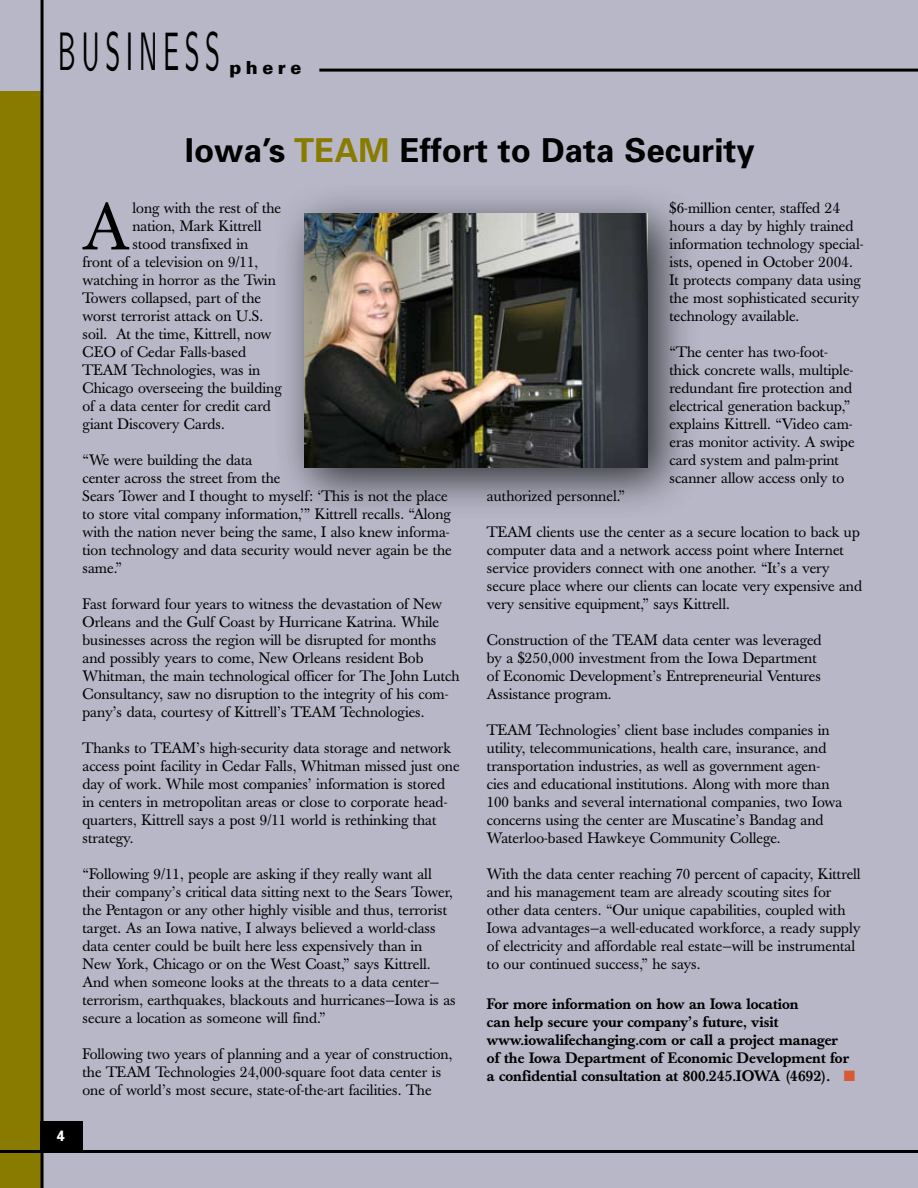
<style>
.page{position:relative;width:918px;height:1188px;background:#b7b7c8}
.page>*{position:absolute;margin:0;border:0;box-sizing:border-box;transform-origin:0 0}
.t1{font:66px "Baskerville";color:#000}
.t2{font:54px "Nova";letter-spacing:.2em;color:#000;scale:.5 1}
.t3{font:700 33px "Univers";color:#000}
.t4{font:900 18px "Univers";letter-spacing:.25em;color:#000}
.t5{font:15px/18px "Baskerville";color:#000}
.t6{font:500 15px/18px "Baskerville";color:#000}
.t7{font:700 15px "Univers";color:#fff}
.s1{color:#897b00}
.s2{color:#d95935}
</style>
<div class="page">
<hr style="left:319px;top:69px;width:599px;height:3px;background:#000">
<div style="left:0;top:91px;width:43px;height:1097px;background:#897b00"></div>
<hr style="left:41px;top:0;width:3px;height:1188px;background:#000">
<div style="left:40px;top:1121px;width:43px;height:31px;background:#000"></div>
<hr style="left:917px;top:1152px;width:1px;height:36px;background:#d95935">
<hr style="left:0;top:1150px;width:918px;height:3px;background:#000">
<div style="left:276px;top:185px;width:423px;height:333px;background:#000;opacity:.75"></div>
<img style="left:305px;top:214px;width:343px;height:254px">
<h2 class="t2" style="left:58px;top:19px;width:326px">BUSINESS</h2>
<p class="t4" style="left:229px;top:56px;width:73px">phere</p>
<h3 class="t3" style="left:185px;top:129px;width:571px">Iowa’s <span class="s1">TEAM</span> Effort to Data Security</h3>
<p class="t7" style="left:56px;top:1126px;width:10px">4</p>
<h1 class="t1" style="left:82px;top:188px;width:48px">A</h1>
<p class="t5" style="left:133px;top:200px;width:150px">long with the rest of the</p>
<p class="t5" style="left:133px;top:218px;width:130px">nation, Mark Kittrell</p>
<p class="t5" style="left:133px;top:236px;width:117px">stood transfixed in</p>
<p class="t5" style="left:82px;top:254px;width:177px">front of a television on 9/11,</p>
<p class="t5" style="left:82px;top:272px;width:195px">watching in horror as the Twin</p>
<p class="t5" style="left:82px;top:290px;width:180px">Towers collapsed, part of the</p>
<p class="t5" style="left:82px;top:308px;width:182px">worst terrorist attack on U.S.</p>
<p class="t5" style="left:82px;top:326px;width:191px">soil. At the time, Kittrell, now</p>
<p class="t5" style="left:82px;top:344px;width:165px">CEO of Cedar Falls-based</p>
<p class="t5" style="left:82px;top:362px;width:179px">TEAM Technologies, was in</p>
<p class="t5" style="left:82px;top:380px;width:201px">Chicago overseeing the building</p>
<p class="t5" style="left:82px;top:398px;width:190px">of a data center for credit card</p>
<p class="t5" style="left:82px;top:416px;width:144px">giant Discovery Cards.</p>
<p class="t5" style="left:82px;top:452px;width:371px">“We were building the data<br>center across the street from the<br>Sears Tower and I thought to myself: ‘This is not the place to store vital company information,’” Kittrell recalls. “Along with the nation never being the same, I also knew informa&shy;tion technology and data security would never again be the same.”</p>
<p class="t5" style="left:82px;top:596px;width:379px">Fast forward four years to witness the devastation of New Orleans and the Gulf Coast by Hurricane Katrina. While businesses across the region will be disrupted for months and possibly years to come, New Orleans resident Bob Whitman, the main technological officer for The John Lutch Consultancy, saw no disruption to the integrity of his com&shy;pany’s data, courtesy of Kittrell’s TEAM Technologies.</p>
<p class="t5" style="left:82px;top:740px;width:379px">Thanks to TEAM’s high-security data storage and network access point facility in Cedar Falls, Whitman missed just one day of work. While most companies’ information is stored in centers in metropolitan areas or close to corporate head&shy;quarters, Kittrell says a post 9/11 world is rethinking that strategy.</p>
<p class="t5" style="left:82px;top:866px;width:375px">“Following 9/11, people are asking if they really want all their company’s critical data sitting next to the Sears Tower, the Pentagon or any other highly visible and thus, terrorist target. As an Iowa native, I always believed a world-class data center could be built here less expensively than in<br>New York, Chicago or on the West Coast,” says Kittrell.<br>And when someone looks at the threats to a data center— terrorism, earthquakes, blackouts and hurricanes—Iowa is as secure a location as someone will find.”</p>
<p class="t5" style="left:82px;top:1046px;width:372px">Following two years of planning and a year of construction, the TEAM Technologies 24,000-square foot data center is one of world’s most secure, state-of-the-art facilities. The</p>
<p class="t5" style="left:670px;top:200px;width:195px">$6-million center, staffed 24 hours a day by highly trained information technology special&shy;ists, opened in October 2004.<br>It protects company data using the most sophisticated security technology available.</p>
<p class="t5" style="left:670px;top:344px;width:187px">“The center has two-foot&shy;thick concrete walls, multiple&shy;redundant fire protection and electrical generation backup,” explains Kittrell. “Video cam&shy;eras monitor activity. A swipe card system and palm-print scanner allow access only to</p>
<p class="t5" style="left:487px;top:488px;width:140px">authorized personnel.”</p>
<p class="t5" style="left:487px;top:524px;width:377px">TEAM clients use the center as a secure location to back up computer data and a network access point where Internet service providers connect with one another. “It’s a very secure place where our clients can locate very expensive and very sensitive equipment,” says Kittrell.</p>
<p class="t5" style="left:487px;top:632px;width:336px">Construction of the TEAM data center was leveraged by a $250,000 investment from the Iowa Department of Economic Development’s Entrepreneurial Ventures Assistance program.</p>
<p class="t5" style="left:487px;top:722px;width:357px">TEAM Technologies’ client base includes companies in utility, telecommunications, health care, insurance, and transportation industries, as well as government agen&shy;cies and educational institutions. Along with more than 100 banks and several international companies, two Iowa concerns using the center are Muscatine’s Bandag and Waterloo-based Hawkeye Community College.</p>
<p class="t5" style="left:487px;top:866px;width:375px">With the data center reaching 70 percent of capacity, Kittrell and his management team are already scouting sites for other data centers. “Our unique capabilities, coupled with Iowa advantages—a well-educated workforce, a ready supply of electricity and affordable real estate—will be instrumental to our continued success,” he says.</p>
<p class="t6" style="left:487px;top:995px;width:370px">For more information on how an Iowa location<br>can help secure your company’s future, visit www.iowalifechanging.com or call a project manager<br>of the Iowa Department of Economic Development for a confidential consultation at 800.245.IOWA (4692). <span class="s2">■</span></p>
</div>
